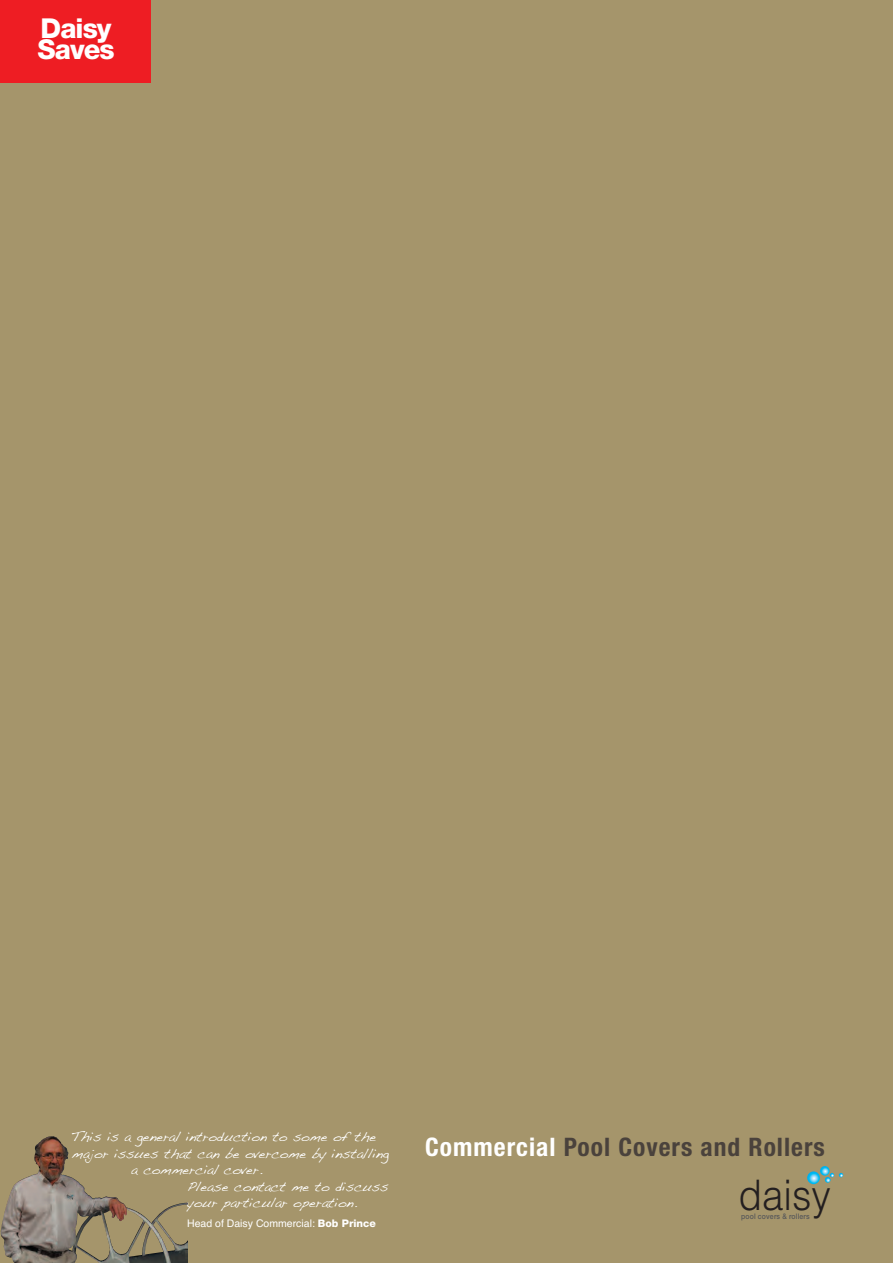
<style>
.page{position:relative;width:893px;height:1263px;background:#a5956b}
.page>*{position:absolute;margin:0;border:0;box-sizing:border-box;transform-origin:0 0}
.t1{font:300 42.15px "Helvetica";color:#231f20;scale:.92 1}
.t2{font:800 27.45px/21.3px "Helvetica Neue";letter-spacing:-.035em;color:#fff}
.t3{font:700 condensed 25.5px "Helvetica Neue";letter-spacing:.04em;color:#4a423c}
.t4{font:13.5px "Handwriting Dakota";color:#fff}
.t5{font:10.5px "Helvetica";color:#fff}
.t6{font:500 7.65px "Helvetica Neue";letter-spacing:.025em;color:#57585a;scale:.9 1}
.s1{font-family:"Helvetica Neue";font-weight:800}
.s2{color:#fff}
</style>
<div class="page">
<div style="left:0;top:0;width:150px;height:82px;background:#ee1d23"></div>
<svg style="left:807px;top:1166px;width:36px;height:18px"></svg>
<img style="left:1px;top:1136px;width:186px;height:127px">
<h2 class="t2" style="left:38px;top:20px;width:79px">Daisy<br>Saves</h2>
<p class="t4" style="left:71px;top:1129px;width:306px">This is a general introduction to some of the</p>
<p class="t4" style="left:72px;top:1145px;width:319px">major issues that can be overcome by installing</p>
<p class="t4" style="left:131px;top:1162px;width:133px">a commercial cover.</p>
<p class="t4" style="left:187px;top:1178px;width:203px">Please contact me to discuss</p>
<p class="t4" style="left:187px;top:1195px;width:171px">your particular operation.</p>
<p class="t5" style="left:187px;top:1217px;width:190px">Head of Daisy Commercial: <span class="s1">Bob Prince</span></p>
<h3 class="t3" style="left:425px;top:1131px;width:401px"><span class="s2">Commercial</span> Pool Covers and Rollers</h3>
<h1 class="t1" style="left:738px;top:1179px;width:102px">daisy</h1>
<p class="t6" style="left:741px;top:1213px;width:78px">pool covers &amp; rollers</p>
</div>
